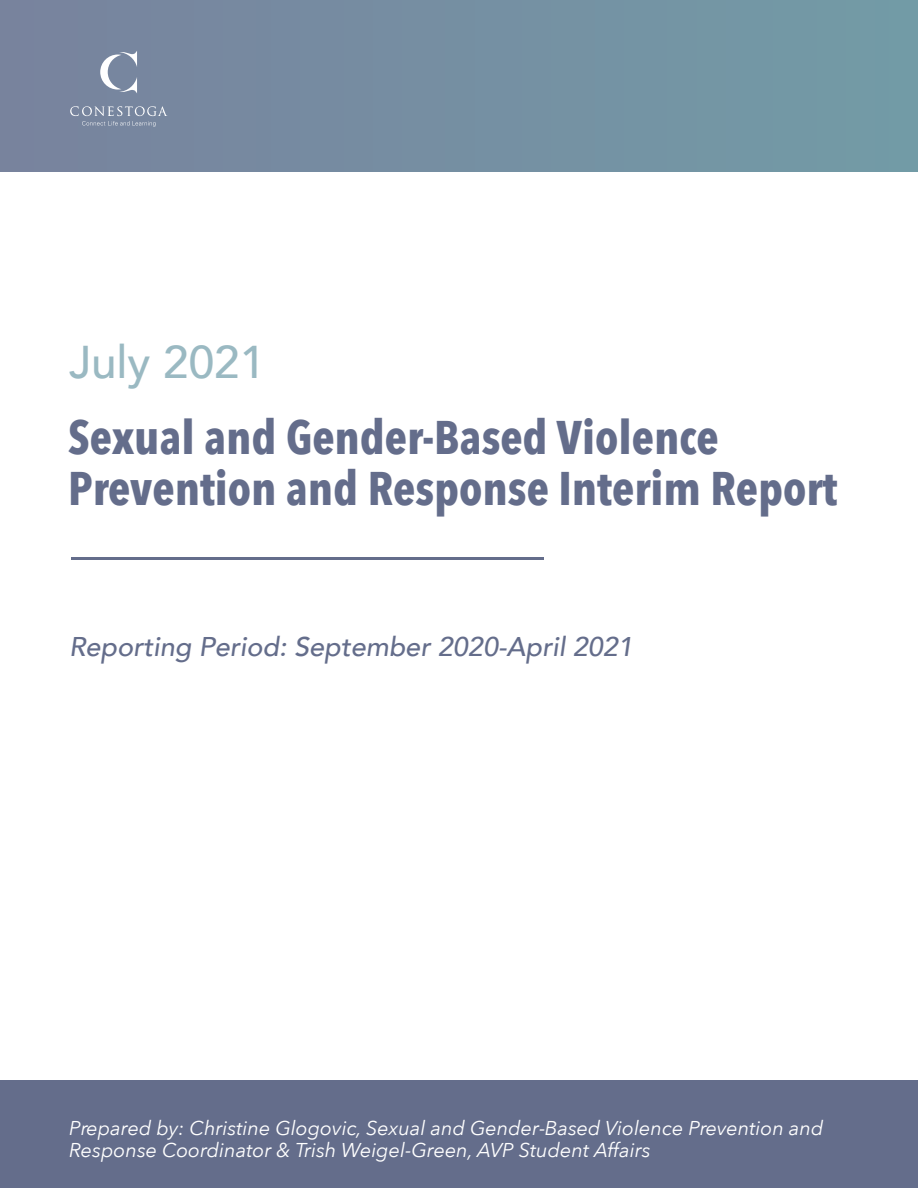
<style>
.page{position:relative;width:918px;height:1188px;background:#fff}
.page>*{position:absolute;margin:0;border:0;box-sizing:border-box;transform-origin:0 0}
.t1{font:700 47.1px/51px "Avenir Next Condensed";color:#646d8b}
.t2{font:500 45.9px "Avenir";color:#9ab9c2}
.t3{font:italic 500 27px "Avenir";color:#646d8b}
.t4{font:italic 19.95px/21.6px "Avenir Next";color:#fff}
</style>
<div class="page">
<div style="left:0;top:1080px;width:918px;height:108px;background:#646d8b"></div>
<div style="left:0;top:0;width:918px;height:172px;background:#758fa2"></div>
<svg style="left:100px;top:51px;width:37px;height:42px"></svg>
<hr style="left:72px;top:557px;width:472px;height:3px;background:#646d8b">
<svg style="left:70px;top:106px;width:97px;height:21px"></svg>
<h1 class="t2" style="left:69px;top:322px;width:198px">July 2021</h1>
<p class="t1" style="left:68px;top:412px;width:771px">Sexual and Gender-Based Violence<br>Prevention and Response Interim Report</p>
<h2 class="t3" style="left:69px;top:630px;width:565px">Reporting Period: September 2020-April 2021</h2>
<p class="t4" style="left:69px;top:1117px;width:756px">Prepared by: Christine Glogovic, Sexual and Gender-Based Violence Prevention and<br>Response Coordinator &amp; Trish Weigel-Green, AVP Student Affairs</p>
</div>
